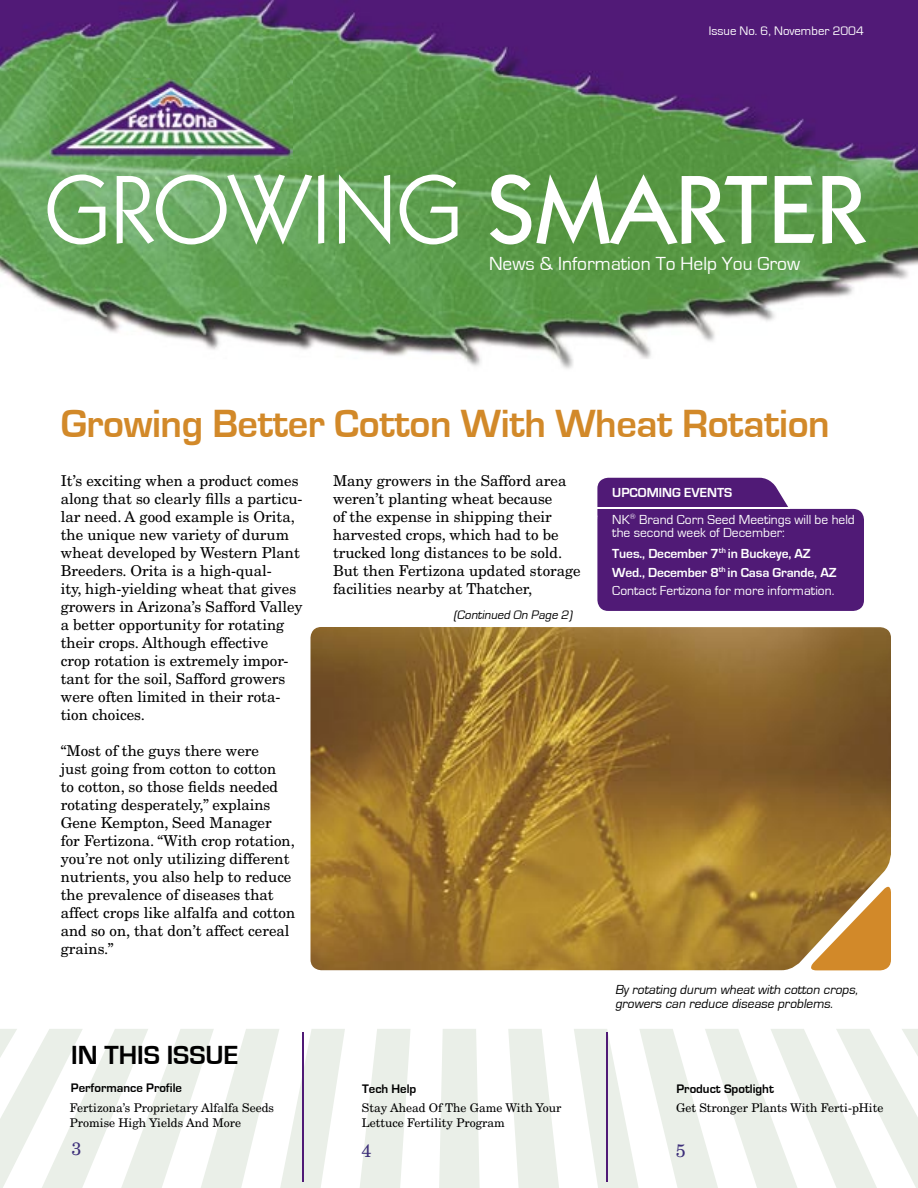
<style>
.page{position:relative;width:918px;height:1188px;background:#fff}
.page>*{position:absolute;margin:0;border:0;box-sizing:border-box;transform-origin:0 0}
.t1{font:97.5px "Itc Kabel";color:#fff}
.t2{font:700 40.5px "Eurostile";letter-spacing:-.01em;color:#d28929}
.t3{font:700 27px "Eurostile";color:#000}
.t4{font:19.5px "Eurostile";color:#fff}
.t5{font:18px "New Century Schlbk";color:#3c2e79}
.t6{font:15px/18px "New Century Schlbk";color:#000}
.t7{font:13.5px/27px "Eurostile";color:#fff}
.t8{font:italic 13.5px/14.2px "Eurostile";color:#000}
.t9{font:700 13.5px/20.2px "Eurostile";letter-spacing:-.01em;color:#fff}
.t10{font:700 12.75px "Eurostile";color:#000}
.t11{font:12.75px "Eurostile";color:#fff}
.t12{font:italic 12.75px "Eurostile";color:#000}
.t13{font:12px/15px "New Century Schlbk";color:#000}
.s1{font-weight:500}
.s2{font-weight:700}
.s3{font-weight:400}
</style>
<div class="page">
<img style="left:0;top:0;width:918px;height:369px">
<svg style="left:360px;top:1029px;width:51px;height:159px"></svg>
<svg style="left:439px;top:1029px;width:41px;height:159px;background:#ecf0ea"></svg>
<svg style="left:0;top:1029px;width:345px;height:159px"></svg>
<svg style="left:508px;top:1029px;width:51px;height:159px"></svg>
<svg style="left:574px;top:1029px;width:344px;height:159px"></svg>
<img style="left:310px;top:627px;width:581px;height:343px">
<svg style="left:806px;top:882px;width:85px;height:88px"></svg>
<hr style="left:302px;top:1032px;width:2px;height:149px;background:#501a76">
<hr style="left:606px;top:1032px;width:2px;height:149px;background:#501a76">
<img style="left:49px;top:78px;width:243px;height:80px">
<svg style="left:597px;top:478px;width:203px;height:39px;background:#633385"></svg>
<div style="left:597px;top:509px;width:267px;height:102px;background:#501a76;border-radius:11px"></div>
<hr style="left:591px;top:507px;width:199px;height:2px;background:#fff">
<p class="t11" style="left:709px;top:24px;width:157px">Issue No. 6, November 2004</p>
<h1 class="t1" style="left:45px;top:153px;width:822px">GROWING <span class="s1">SMARTER</span></h1>
<h3 class="t4" style="left:489px;top:253px;width:313px">News &amp; Information To Help You Grow</h3>
<h2 class="t2" style="left:61px;top:402px;width:771px">Growing Better Cotton With Wheat Rotation</h2>
<p class="t6" style="left:61px;top:472px;width:243px">It’s exciting when a product comes along that so clearly fills a particu&shy;lar need. A good example is Orita, the unique new variety of durum wheat developed by Western Plant<br>Breeders. Orita is a high-qual-<br>ity, high-yielding wheat that gives growers in Arizona’s Safford Valley a better opportunity for rotating their crops. Although effective<br>crop rotation is extremely impor&shy;tant for the soil, Safford growers were often limited in their rota&shy;tion choices.</p>
<p class="t6" style="left:61px;top:742px;width:236px">“Most of the guys there were<br>just going from cotton to cotton<br>to cotton, so those fields needed rotating desperately,” explains<br>Gene Kempton, Seed Manager<br>for Fertizona. “With crop rotation, you’re not only utilizing different nutrients, you also help to reduce the prevalence of diseases that affect crops like alfalfa and cotton and so on, that don’t affect cereal grains.”</p>
<p class="t6" style="left:333px;top:472px;width:249px">Many growers in the Safford area weren’t planting wheat because<br>of the expense in shipping their harvested crops, which had to be trucked long distances to be sold.<br>But then Fertizona updated storage facilities nearby at Thatcher,</p>
<p class="t12" style="left:453px;top:608px;width:123px">(Continued On Page 2)</p>
<p class="t7" style="left:612px;top:479px;width:244px"><span class="s2">UPCOMING EVENTS<br></span>NK<sup>®</sup> Brand Corn Seed Meetings will be held</p>
<p class="t9" style="left:612px;top:523px;width:200px"><span class="s3">the second week of December:<br></span>Tues., December 7<sup>th</sup> in Buckeye, AZ</p>
<p class="t7" style="left:612px;top:563px;width:226px;line-height:18.9px"><span class="s2">Wed., December 8</span><sup>th</sup> <span class="s2">in Casa Grande, AZ<br></span>Contact Fertizona for more information.</p>
<p class="t8" style="left:615px;top:982px;width:247px">By rotating durum wheatwith cotton crops, growers can reduce disease problems.</p>
<h3 class="t3" style="left:71px;top:1040px;width:169px">IN THIS ISSUE</h3>
<p class="t10" style="left:71px;top:1081px;width:113px">Performance Profile</p>
<p class="t13" style="left:70px;top:1100px;width:206px">Fertizona’s Proprietary Alfalfa Seeds<br>Promise High Yields And More</p>
<p class="t5" style="left:71px;top:1138px;width:12px">3</p>
<p class="t5" style="left:362px;top:1140px;width:12px">4</p>
<p class="t5" style="left:676px;top:1140px;width:12px">5</p>
<p class="t10" style="left:362px;top:1082px;width:56px">Tech Help</p>
<p class="t10" style="left:676px;top:1082px;width:99px">Product Spotlight</p>
<p class="t13" style="left:362px;top:1100px;width:201px">Stay Ahead Of The Game With Your<br>Lettuce Fertility Program</p>
<p class="t13" style="left:676px;top:1100px;width:209px">Get Stronger Plants With Ferti-pHite</p>
</div>
